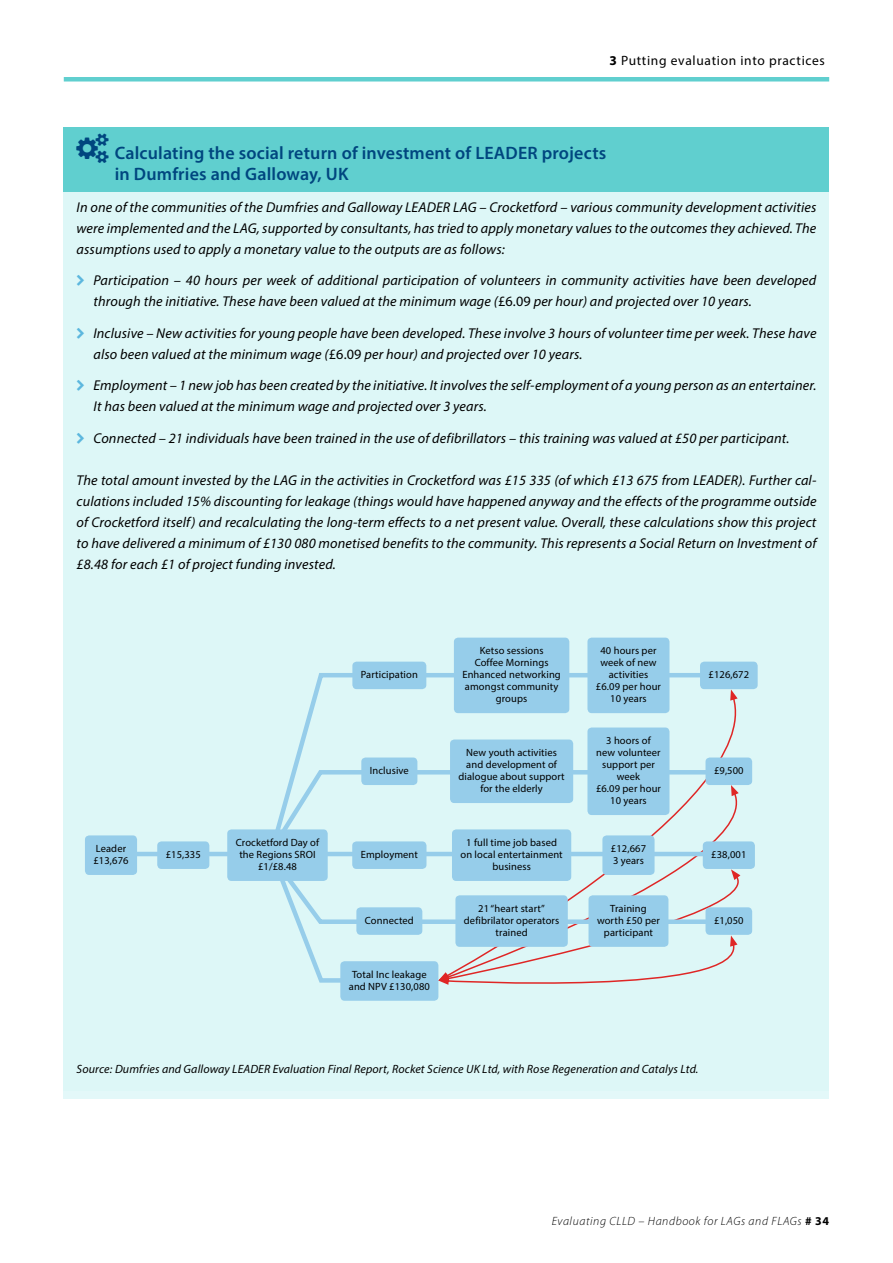
<style>
.page{position:relative;width:893px;height:1263px;background:#fff}
.page>*{position:absolute;margin:0;border:0;box-sizing:border-box;transform-origin:0 0}
.t1{font:600 18px/21px "Myriad Pro";letter-spacing:.01em;color:#00467f}
.t2{font:italic 14.25px/21px "Myriad Pro";letter-spacing:.01em;color:#000}
.t3{font:13.5px "Myriad Pro";letter-spacing:.05em;color:#000}
.t4{font:italic 12px "Myriad Pro";letter-spacing:.01em;color:#000}
.t5{font:italic 300 12px "Myriad Pro";letter-spacing:.05em;color:#000}
.t6{font:10.5px/12px "Myriad Pro";letter-spacing:.01em;color:#000;text-align:center}
.s1{font-weight:700}
.s2{font-style:normal}
.s3{font-weight:700;font-style:normal}
</style>
<div class="page">
<div style="left:64px;top:77px;width:765px;height:5px;background:#60cfcf"></div>
<div style="left:64px;top:128px;width:765px;height:50px;background:#60cfcf"></div>
<div style="left:64px;top:158px;width:765px;height:41px;background:#60cfcf"></div>
<div style="left:64px;top:192px;width:765px;height:80px;background:#ddf7f7"></div>
<div style="left:64px;top:266px;width:765px;height:58px;background:#ddf7f7"></div>
<div style="left:64px;top:318px;width:765px;height:59px;background:#ddf7f7"></div>
<div style="left:64px;top:371px;width:765px;height:58px;background:#ddf7f7"></div>
<div style="left:64px;top:423px;width:765px;height:49px;background:#ddf7f7"></div>
<div style="left:64px;top:465px;width:765px;height:122px;background:#ddf7f7"></div>
<div style="left:64px;top:581px;width:765px;height:37px;background:#ddf7f7"></div>
<div style="left:64px;top:612px;width:765px;height:38px;background:#ddf7f7"></div>
<div style="left:64px;top:644px;width:765px;height:37px;background:#ddf7f7"></div>
<div style="left:64px;top:675px;width:765px;height:38px;background:#ddf7f7"></div>
<div style="left:64px;top:707px;width:765px;height:37px;background:#ddf7f7"></div>
<div style="left:64px;top:738px;width:765px;height:38px;background:#ddf7f7"></div>
<div style="left:64px;top:770px;width:765px;height:37px;background:#ddf7f7"></div>
<div style="left:64px;top:801px;width:765px;height:38px;background:#ddf7f7"></div>
<div style="left:64px;top:833px;width:765px;height:37px;background:#ddf7f7"></div>
<div style="left:64px;top:864px;width:765px;height:38px;background:#ddf7f7"></div>
<div style="left:64px;top:896px;width:765px;height:37px;background:#ddf7f7"></div>
<div style="left:64px;top:927px;width:765px;height:38px;background:#ddf7f7"></div>
<div style="left:64px;top:959px;width:765px;height:37px;background:#ddf7f7"></div>
<div style="left:64px;top:990px;width:765px;height:38px;background:#ddf7f7"></div>
<div style="left:64px;top:1022px;width:765px;height:37px;background:#ddf7f7"></div>
<div style="left:64px;top:1055px;width:765px;height:35px;background:#ddf7f7"></div>
<svg style="left:731px;top:689px;width:7px;height:12px"></svg>
<hr style="left:106px;top:852px;width:618px;height:4px;background:#96cdea">
<svg style="left:292px;top:671px;width:439px;height:97px"></svg>
<svg style="left:275px;top:768px;width:478px;height:229px"></svg>
<div style="left:352px;top:662px;width:74px;height:27px;background:#96cdea;border-radius:4px"></div>
<div style="left:454px;top:638px;width:115px;height:75px;background:#96cdea;border-radius:4px"></div>
<div style="left:587px;top:638px;width:82px;height:75px;background:#96cdea;border-radius:4px"></div>
<div style="left:700px;top:662px;width:58px;height:27px;background:#96cdea;border-radius:4px"></div>
<div style="left:361px;top:757px;width:56px;height:28px;background:#96cdea;border-radius:4px"></div>
<div style="left:450px;top:739px;width:123px;height:64px;background:#96cdea;border-radius:4px"></div>
<div style="left:587px;top:727px;width:82px;height:88px;background:#96cdea;border-radius:4px"></div>
<div style="left:705px;top:757px;width:47px;height:28px;background:#96cdea;border-radius:4px"></div>
<div style="left:85px;top:835px;width:52px;height:40px;background:#96cdea;border-radius:4px"></div>
<div style="left:157px;top:841px;width:52px;height:28px;background:#96cdea;border-radius:4px"></div>
<div style="left:227px;top:829px;width:101px;height:52px;background:#96cdea;border-radius:4px"></div>
<div style="left:352px;top:841px;width:74px;height:28px;background:#96cdea;border-radius:4px"></div>
<div style="left:452px;top:829px;width:119px;height:52px;background:#96cdea;border-radius:4px"></div>
<div style="left:602px;top:835px;width:53px;height:40px;background:#96cdea;border-radius:4px"></div>
<div style="left:703px;top:841px;width:52px;height:28px;background:#96cdea;border-radius:4px"></div>
<div style="left:356px;top:907px;width:66px;height:28px;background:#96cdea;border-radius:4px"></div>
<div style="left:455px;top:895px;width:113px;height:52px;background:#96cdea;border-radius:4px"></div>
<div style="left:588px;top:895px;width:80px;height:52px;background:#96cdea;border-radius:4px"></div>
<div style="left:705px;top:907px;width:47px;height:28px;background:#96cdea;border-radius:4px"></div>
<div style="left:340px;top:961px;width:98px;height:40px;background:#96cdea;border-radius:4px"></div>
<p class="t3" style="left:609px;top:52px;width:217px"><span class="s1">3</span> Putting evaluation into practices</p>
<p class="t1" style="left:115px;top:142px;width:493px">Calculating the social return of investment of LEADER projects in Dumfries and Galloway, UK</p>
<p class="t2" style="left:77px;top:196px;width:741px;text-align:justify">In one of the communities of the Dumfries and Galloway LEADER LAG – Crocketford – various community development activities were implemented and the LAG, supported by consultants, has tried to apply monetary values to the outcomes they achieved. The assumptions used to apply a monetary value to the outputs are as follows:</p>
<p class="t2" style="left:93px;top:269px;width:724px">Participation – 40 hours per week of additional participation of volunteers in community activities have been developed through the initiative. These have been valued at the minimum wage (<span class="s2">£6.09</span> per hour) and projected over 10 years.</p>
<p class="t2" style="left:93px;top:322px;width:724px">Inclusive – New activities for young people have been developed. These involve 3 hours of volunteer time per week. These have also been valued at the minimum wage (<span class="s2">£6.09</span> per hour) and projected over 10 years.</p>
<p class="t2" style="left:93px;top:374px;width:725px">Employment – 1 new job has been created by the initiative. It involves the self-employment of a young person as an entertainer.<br>It has been valued at the minimum wage and projected over 3 years.</p>
<p class="t2" style="left:93px;top:427px;width:697px">Connected – 21 individuals have been trained in the use of defibrillators – this training was valued at £50 per participant.</p>
<p class="t2" style="left:77px;top:469px;width:741px;text-align:justify">The total amount invested by the LAG in the activities in Crocketford was £15 335 (of which £13 675 from LEADER). Further cal&shy;culations included 15% discounting for leakage (things would have happened anyway and the effects of the programme outside of Crocketford itself) and recalculating the long-term effects to a net present value. Overall, these calculations show this project to have delivered a minimum of £130 080 monetised benefits to the community. This represents a Social Return on Investment of £8.48 for each £1 of project funding invested.</p>
<p class="t6" style="left:93px;top:842px;width:37px;text-align:left">Leader £13,676</p>
<p class="t6" style="left:166px;top:848px;width:37px">£15,335</p>
<p class="t6" style="left:236px;top:836px;width:85px">Crocketford Day of the Regions SROI £1/£8.48</p>
<p class="t6" style="left:361px;top:668px;width:58px">Participation</p>
<p class="t6" style="left:370px;top:764px;width:41px">Inclusive</p>
<p class="t6" style="left:361px;top:848px;width:59px">Employment</p>
<p class="t6" style="left:365px;top:914px;width:50px">Connected</p>
<p class="t6" style="left:349px;top:968px;width:83px">Total Inc leakage and NPV £130,080</p>
<p class="t6" style="left:462px;top:644px;width:100px">Ketso sessions<br>Coffee Mornings<br>Enhanced networking amongst community groups</p>
<p class="t6" style="left:596px;top:644px;width:67px">40 hours per week of new activities £6.09 per hour<br>10 years</p>
<p class="t6" style="left:459px;top:746px;width:108px">New youth activities and development of dialogue about support for the elderly</p>
<p class="t6" style="left:596px;top:734px;width:67px">3 hoors of new volunteer support per week<br>£6.09 per hour<br>10 years</p>
<p class="t6" style="left:708px;top:668px;width:42px">£126,672</p>
<p class="t6" style="left:714px;top:764px;width:31px">£9,500</p>
<p class="t6" style="left:460px;top:836px;width:104px">1 full time job based on local entertainment business</p>
<p class="t6" style="left:611px;top:842px;width:37px;text-align:left">£12,667<br>3 years</p>
<p class="t6" style="left:711px;top:848px;width:37px">£38,001</p>
<p class="t6" style="left:464px;top:902px;width:97px">21 “heart start” defibrilator operators trained</p>
<p class="t6" style="left:597px;top:902px;width:64px">Training worth £50 per participant</p>
<p class="t6" style="left:714px;top:914px;width:31px">£1,050</p>
<p class="t4" style="left:77px;top:1061px;width:623px">Source: Dumfries and Galloway LEADER Evaluation Final Report, Rocket Science UK Ltd, with Rose Regeneration and Catalys Ltd.</p>
<p class="t5" style="left:552px;top:1214px;width:279px">Evaluating CLLD – Handbook for LAGs and FLAGs <span class="s3"># 34</span></p>
</div>
